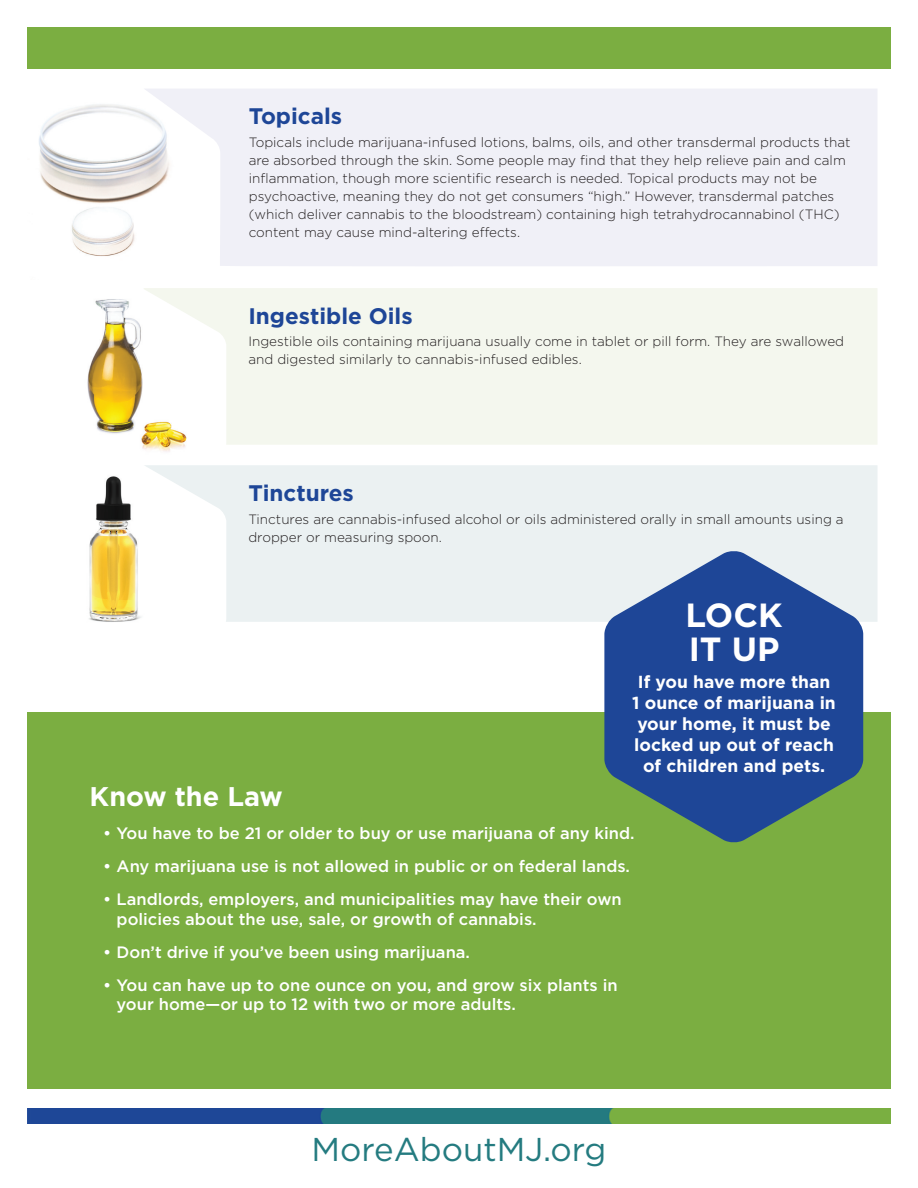
<style>
.page{position:relative;width:918px;height:1188px;background:#fff}
.page>*{position:absolute;margin:0;border:0;box-sizing:border-box;transform-origin:0 0}
.t1{font:700 33.45px/33.5px "Gotham";color:#fff}
.t2{font:33px "Gotham";color:#247b80}
.t3{font:700 27px "Gotham";color:#fff}
.t4{font:700 22.5px "Gotham";color:#1e4697}
.t5{font:700 17.4px/21px "Gotham";color:#fff;text-align:center}
.t6{font:500 16.5px/19.5px "Gotham";color:#fff}
.t7{font:300 13.5px/18px "Gotham";color:#231f20}
</style>
<div class="page">
<div style="left:27px;top:712px;width:864px;height:377px;background:#7bae41"></div>
<img style="left:39px;top:104px;width:105px;height:152px">
<svg style="left:144px;top:89px;width:733px;height:177px;fill:#f0f0f7"></svg>
<img style="left:89px;top:476px;width:52px;height:146px">
<img style="left:87px;top:299px;width:98px;height:153px">
<div style="left:27px;top:27px;width:864px;height:42px;background:#7bae41"></div>
<svg style="left:144px;top:288px;width:733px;height:157px;background:#f4f7ee"></svg>
<svg style="left:145px;top:465px;width:733px;height:157px;background:#edf2f3"></svg>
<img style="left:27px;top:1109px;width:864px;height:14px">
<svg style="left:604px;top:550px;width:259px;height:293px;background:#416697"></svg>
<h3 class="t4" style="left:249px;top:102px;width:95px">Topicals</h3>
<p class="t7" style="left:249px;top:133px;width:603px">Topicals include marijuana-infused lotions, balms, oils, and other transdermal products that are absorbed through the skin. Some people may find that they help relieve pain and calm inflammation, though more scientific research is needed. Topical products may not be psychoactive, meaning they do not get consumers “high.” However, transdermal patches (which deliver cannabis to the bloodstream) containing high tetrahydrocannabinol (THC) content may cause mind-altering effects.</p>
<h3 class="t4" style="left:248px;top:301px;width:166px">Ingestible Oils</h3>
<p class="t7" style="left:248px;top:332px;width:597px">Ingestible oils containing marijuana usually come in tablet or pill form. They are swallowed and digested similarly to cannabis-infused edibles.</p>
<h3 class="t4" style="left:248px;top:478px;width:107px">Tinctures</h3>
<p class="t7" style="left:248px;top:510px;width:597px">Tinctures are cannabis-infused alcohol or oils administered orally in small amounts using a dropper or measuring spoon.</p>
<h1 class="t1" style="left:686px;top:598px;width:99px">LOCK<br>IT UP</h1>
<p class="t5" style="left:632px;top:671px;width:205px">If you have more than<br>1 ounce of marijuana in your home, it must be locked up out of reach of children and pets.</p>
<h3 class="t3" style="left:90px;top:779px;width:195px">Know the Law</h3>
<p class="t6" style="left:103px;top:823px;width:533px">• You have to be 21 or older to buy or use marijuana of any kind.</p>
<p class="t6" style="left:103px;top:856px;width:528px">• Any marijuana use is not allowed in public or on federal lands.</p>
<p class="t6" style="left:117px;top:889px;width:507px;text-indent:-13px">• Landlords, employers, and municipalities may have their own policies about the use, sale, or growth of cannabis.</p>
<p class="t6" style="left:103px;top:942px;width:368px">• Don’t drive if you’ve been using marijuana.</p>
<p class="t6" style="left:117px;top:975px;width:503px;text-indent:-13px">• You can have up to one ounce on you, and grow six plants in your home—or up to 12 with two or more adults.</p>
<h2 class="t2" style="left:312px;top:1128px;width:296px">MoreAboutMJ.org</h2>
</div>
